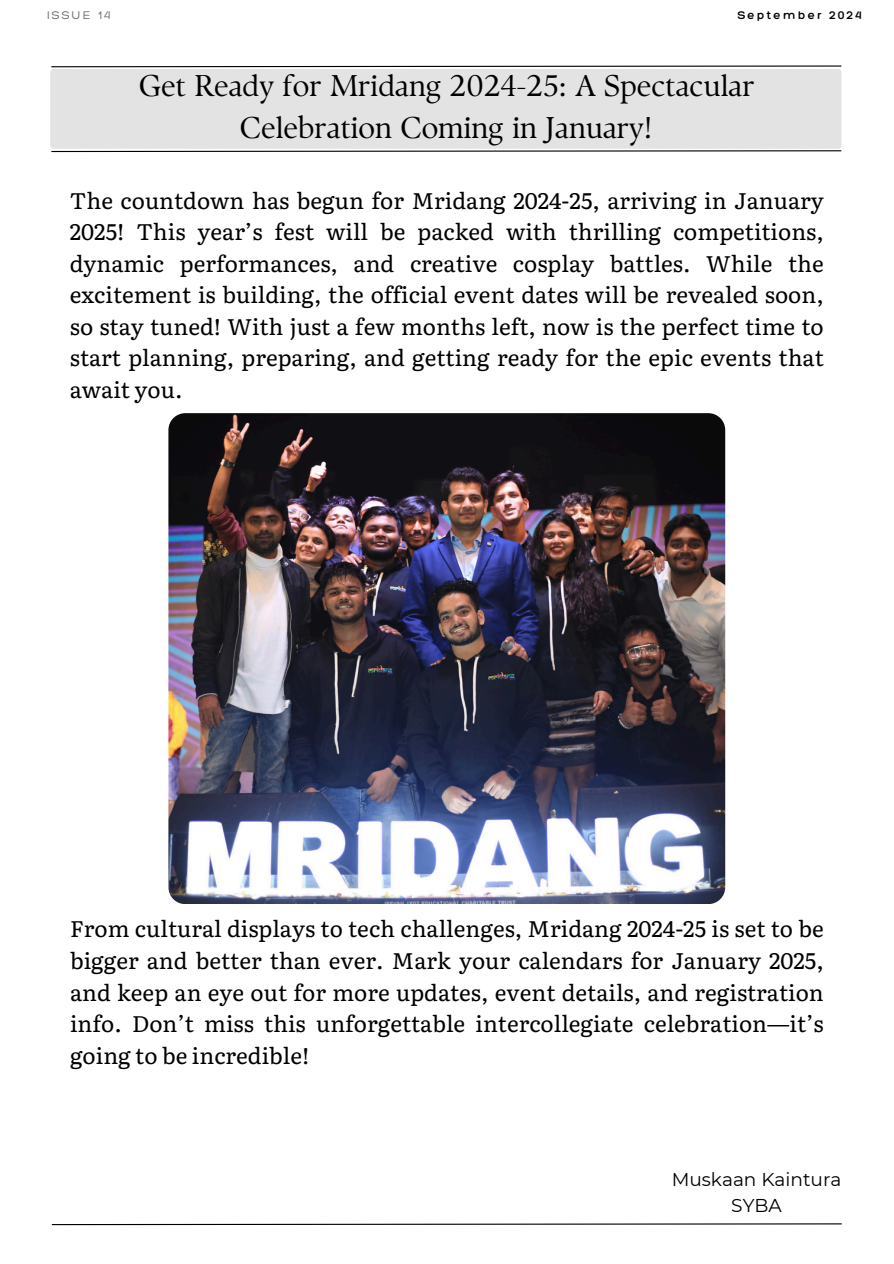
<style>
.page{position:relative;width:894px;height:1264px;background:#fff}
.page>*{position:absolute;margin:0;border:0;box-sizing:border-box;transform-origin:0 0}
.t1{font:30px/41.7px "TY Serif D";color:#000;text-align:center}
.t2{font:22.5px/31.5px "Literata";color:#000;text-align:justify}
.t3{font:18.6px/25.8px "Montserrat";color:#000;text-align:center}
.t4{font:300 12px "Hero";letter-spacing:.18em;color:#010101}
.t5{font:300 12px "Hero";letter-spacing:.18em;color:#666}
</style>
<div class="page">
<div style="left:50px;top:69px;width:791px;height:80px;background:#e3e3e3;border-radius:3px"></div>
<svg style="left:51px;top:150px;width:790px;height:3px"></svg>
<svg style="left:51px;top:65px;width:790px;height:3px"></svg>
<svg style="left:51px;top:1223px;width:791px;height:2px"></svg>
<img style="left:168px;top:413px;width:557px;height:490px;border-radius:17px">
<h2 class="t5" style="left:47px;top:7px;width:65px">ISSUE 14</h2>
<h1 class="t4" style="left:737px;top:7px;width:125px">September 2024</h1>
<h3 class="t1" style="left:139px;top:65px;width:617px">Get Ready for Mridang 2024-25: A Spectacular<br>Celebration Coming in January!</h3>
<p class="t2" style="left:70px;top:183px;width:755px">The countdown has begun for Mridang 2024-25, arriving in January 2025! This year’s fest will be packed with thrilling competitions, dynamic performances, and creative cosplay battles. While the excitement is building, the official event dates will be revealed soon, so stay tuned! With just a few months left, now is the perfect time to start planning, preparing, and getting ready for the epic events that await you.</p>
<h2 class="t2" style="left:70px;top:911px;width:755px">From cultural displays to tech challenges, Mridang 2024-25 is set to be bigger and better than ever. Mark your calendars for January 2025, and keep an eye out for more updates, event details, and registration info. Don’t miss this unforgettable intercollegiate celebration—it’s going to be incredible!</h2>
<p class="t3" style="left:671px;top:1166px;width:171px">Muskaan Kaintura<br>SYBA</p>
</div>
